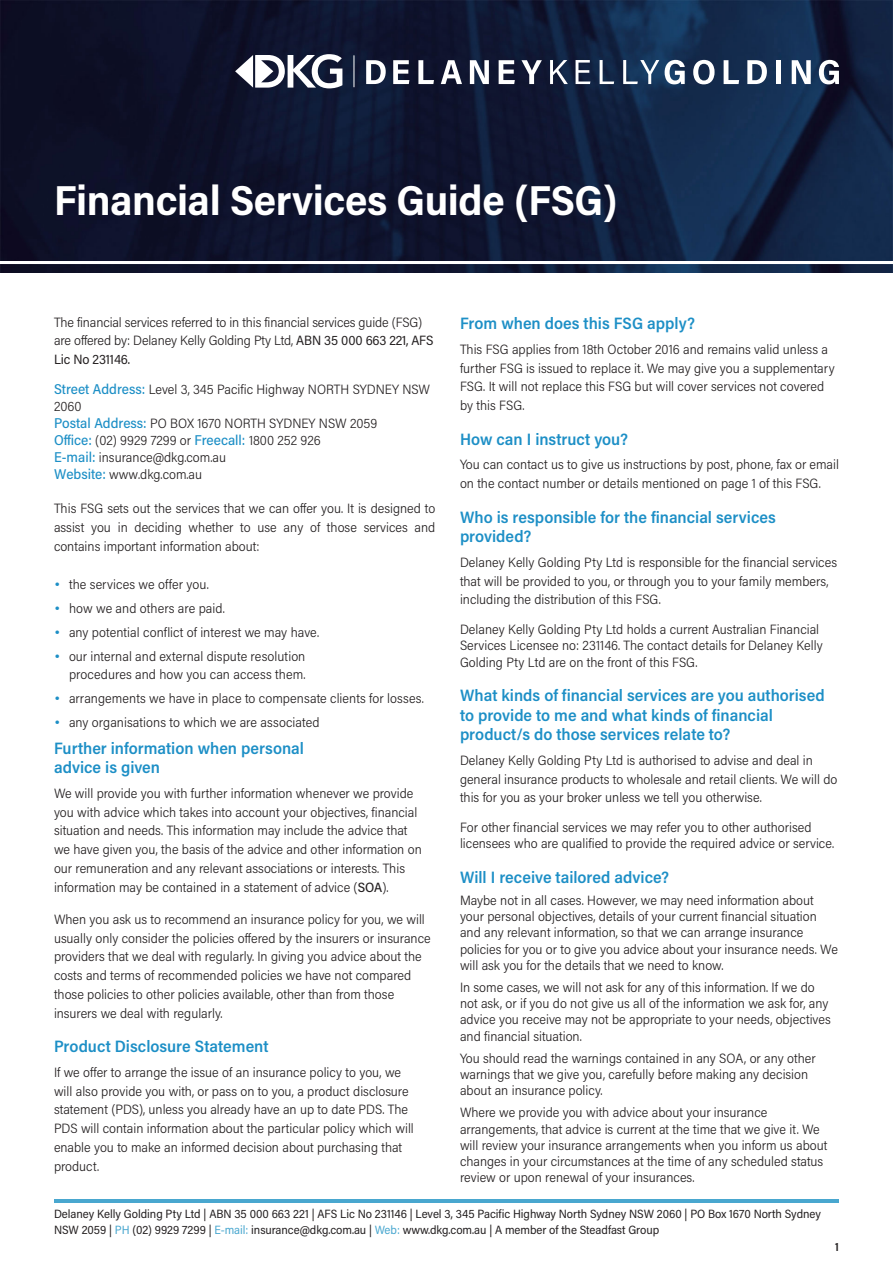
<style>
.page{position:relative;width:893px;height:1263px;background:#fff}
.page>*{position:absolute;margin:0;border:0;box-sizing:border-box;transform-origin:0 0}
.Subhead2{font:700 42px "Acumin Pro Semi Cond";letter-spacing:-.01em;color:#fff}
.Subhead3{font:600 16.5px/19.5px "Acumin Pro Semi Cond";color:#1d8fc6}
.Body{font:300 13.5px/18.8px "Acumin Pro Semi Cond";color:#231f20}
.t1{font:12px/16.5px "Acumin Pro Semi Cond";letter-spacing:-.005em;color:#231f20}
.Body-2{font:600 12px "Acumin Pro Semi Cond";color:#231f20}
.s1{font-weight:400}
.s2{font-weight:500;font-size:14.25px;color:#1d8fc6}
.s3{font-family:"Gotham";font-weight:400;color:#1d8fc6}
.s4{font-weight:500}
.s5{color:#49a7cf}
</style>
<div class="page">
<hr style="left:54px;top:1199px;width:785px;height:3px;background:#49a7cf">
<img style="left:0;top:0;width:893px;height:261px">
<img style="left:0;top:264px;width:893px;height:8px">
<svg style="left:235px;top:54px;width:107px;height:34px"></svg>
<hr style="left:353px;top:56px;width:1px;height:31px;background:#fff">
<svg style="left:366px;top:60px;width:20px;height:24px"></svg>
<svg style="left:393px;top:60px;width:16px;height:24px"></svg>
<svg style="left:418px;top:60px;width:16px;height:24px"></svg>
<svg style="left:441px;top:60px;width:21px;height:24px"></svg>
<svg style="left:470px;top:60px;width:19px;height:24px"></svg>
<svg style="left:499px;top:60px;width:16px;height:24px"></svg>
<svg style="left:521px;top:60px;width:21px;height:24px"></svg>
<svg style="left:550px;top:60px;width:18px;height:24px"></svg>
<svg style="left:576px;top:60px;width:14px;height:24px"></svg>
<svg style="left:600px;top:60px;width:14px;height:24px"></svg>
<svg style="left:623px;top:60px;width:36px;height:24px"></svg>
<svg style="left:665px;top:60px;width:20px;height:24px"></svg>
<svg style="left:693px;top:60px;width:22px;height:24px"></svg>
<svg style="left:724px;top:60px;width:15px;height:24px"></svg>
<svg style="left:747px;top:60px;width:20px;height:24px"></svg>
<div style="left:776px;top:60px;width:5px;height:24px;background:#fff"></div>
<svg style="left:792px;top:60px;width:19px;height:24px"></svg>
<svg style="left:819px;top:60px;width:20px;height:24px"></svg>
<p class="Subhead2" style="left:54px;top:171px;width:565px">Financial Services Guide (FSG)</p>
<p class="Body" style="left:54px;top:313px;width:381px;line-height:18.3px">The financial services referred to in this financial services guide (FSG) are offered by: Delaney Kelly Golding Pty Ltd, <span class="s1">ABN 35 000 663 221, AFS<br>Lic No 231146.</span></p>
<p class="Body" style="left:54px;top:381px;width:378px;line-height:17px"><span class="s2">Street Address:</span> Level 3, 345 Pacific Highway NORTH SYDNEY NSW 2060<br><span class="s2">Postal Address:</span> PO BOX 1670 NORTH SYDNEY NSW 2059<br><span class="s2">Office:</span> (02) 9929 7299 or <span class="s2">Freecall:</span> 1800 252 926<br><span class="s2">E-mail:</span> insurance@dkg.com.au<br><span class="s2">Website:</span> www.dkg.com.au</p>
<p class="Body" style="left:54px;top:498px;width:383px;text-align:justify">This FSG sets out the services that we can offer you. It is designed to assist you in deciding whether to use any of those services and contains important information about:</p>
<p class="Body" style="left:54px;top:574px;width:156px"><span class="s3">•</span> the services we offer you.</p>
<p class="Body" style="left:54px;top:598px;width:172px"><span class="s3">•</span> how we and others are paid.</p>
<p class="Body" style="left:54px;top:622px;width:267px"><span class="s3">•</span> any potential conflict of interest we may have.</p>
<p class="Body" style="left:54px;top:646px;width:253px;line-height:18px;text-align:right"><span class="s3">•</span> our internal and external dispute resolution procedures and how you can access them.</p>
<p class="Body" style="left:54px;top:688px;width:372px"><span class="s3">•</span> arrangements we have in place to compensate clients for losses.</p>
<p class="Body" style="left:54px;top:712px;width:267px"><span class="s3">•</span> any organisations to which we are associated</p>
<p class="Subhead3" style="left:54px;top:737px;width:251px">Further information when personal advice is given</p>
<p class="Body" style="left:54px;top:783px;width:369px">We will provide you with further information whenever we provide you with advice which takes into account your objectives, financial situation and needs. This information may include the advice that we have given you, the basis of the advice and other information on our remuneration and any relevant associations or interests. This information may be contained in a statement of advice (<span class="s4">SOA</span>).</p>
<p class="Body" style="left:54px;top:909px;width:378px">When you ask us to recommend an insurance policy for you, we will usually only consider the policies offered by the insurers or insurance providers that we deal with regularly. In giving you advice about the costs and terms of recommended policies we have not compared those policies to other policies available, other than from those insurers we deal with regularly.</p>
<p class="Subhead3" style="left:54px;top:1036px;width:216px">Product Disclosure Statement</p>
<p class="Body" style="left:54px;top:1062px;width:361px">If we offer to arrange the issue of an insurance policy to you, we will also provide you with, or pass on to you, a product disclosure statement (PDS), unless you already have an up to date PDS. The PDS will contain information about the particular policy which will enable you to make an informed decision about purchasing that product.</p>
<p class="Subhead3" style="left:460px;top:313px;width:236px">From when does this FSG apply?</p>
<p class="Body" style="left:460px;top:339px;width:376px">This FSG applies from 18th October 2016 and remains valid unless a further FSG is issued to replace it. We may give you a supplementary FSG. It will not replace this FSG but will cover services not covered by this FSG.</p>
<p class="Subhead3" style="left:460px;top:428px;width:169px">How can I instruct you?</p>
<p class="Body" style="left:460px;top:455px;width:381px">You can contact us to give us instructions by post, phone, fax or email on the contact number or details mentioned on page 1 of this FSG.</p>
<p class="Subhead3" style="left:460px;top:506px;width:317px">Who is responsible for the financial services provided?</p>
<p class="Body" style="left:460px;top:552px;width:379px">Delaney Kelly Golding Pty Ltd is responsible for the financial services that will be provided to you, or through you to your family members, including the distribution of this FSG.</p>
<p class="Body" style="left:460px;top:621px;width:364px;line-height:16.2px">Delaney Kelly Golding Pty Ltd holds a current Australian Financial<br>Services Licensee no: 231146. The contact details for Delaney Kelly<br>Golding Pty Ltd are on the front of this FSG.</p>
<p class="Subhead3" style="left:460px;top:685px;width:366px">What kinds of financial services are you authorised to provide to me and what kinds of financial product/s do those services relate to?</p>
<p class="Body" style="left:460px;top:750px;width:379px">Delaney Kelly Golding Pty Ltd is authorised to advise and deal in general insurance products to wholesale and retail clients. We will do this for you as your broker unless we tell you otherwise.</p>
<p class="Body" style="left:460px;top:819px;width:376px;line-height:16.2px">For other financial services we may refer you to other authorised licensees who are qualified to provide the required advice or service.</p>
<p class="Subhead3" style="left:460px;top:866px;width:211px">Will I receive tailored advice?</p>
<p class="Body" style="left:460px;top:892px;width:379px;line-height:16.2px">Maybe not in all cases. However, we may need information about your personal objectives, details of your current financial situation and any relevant information, so that we can arrange insurance policies for you or to give you advice about your insurance needs. We will ask you for the details that we need to know.</p>
<p class="Body" style="left:460px;top:979px;width:372px;line-height:16.2px">In some cases, we will not ask for any of this information. If we do not ask, or if you do not give us all of the information we ask for, any advice you receive may not be appropriate to your needs, objectives and financial situation.</p>
<p class="Body" style="left:460px;top:1049px;width:357px;line-height:16.2px">You should read the warnings contained in any SOA, or any other warnings that we give you, carefully before making any decision about an insurance policy.</p>
<p class="Body" style="left:460px;top:1104px;width:369px;line-height:16.2px">Where we provide you with advice about your insurance arrangements, that advice is current at the time that we give it. We will review your insurance arrangements when you inform us about changes in your circumstances at the time of any scheduled status review or upon renewal of your insurances.</p>
<p class="t1" style="left:54px;top:1204px;width:768px">Delaney Kelly Golding Pty Ltd | ABN 35 000 663 221 | AFS Lic No 231146 | Level 3, 345 Pacific Highway North Sydney NSW 2060 | PO Box 1670 North Sydney<br>NSW 2059 | <span class="s5">PH</span> (02) 9929 7299 | <span class="s5">E-mail:</span> insurance@dkg.com.au | <span class="s5">Web:</span> www.dkg.com.au | A member of the Steadfast Group</p>
<p class="Body-2" style="left:835px;top:1239px;width:5px">1</p>
</div>
